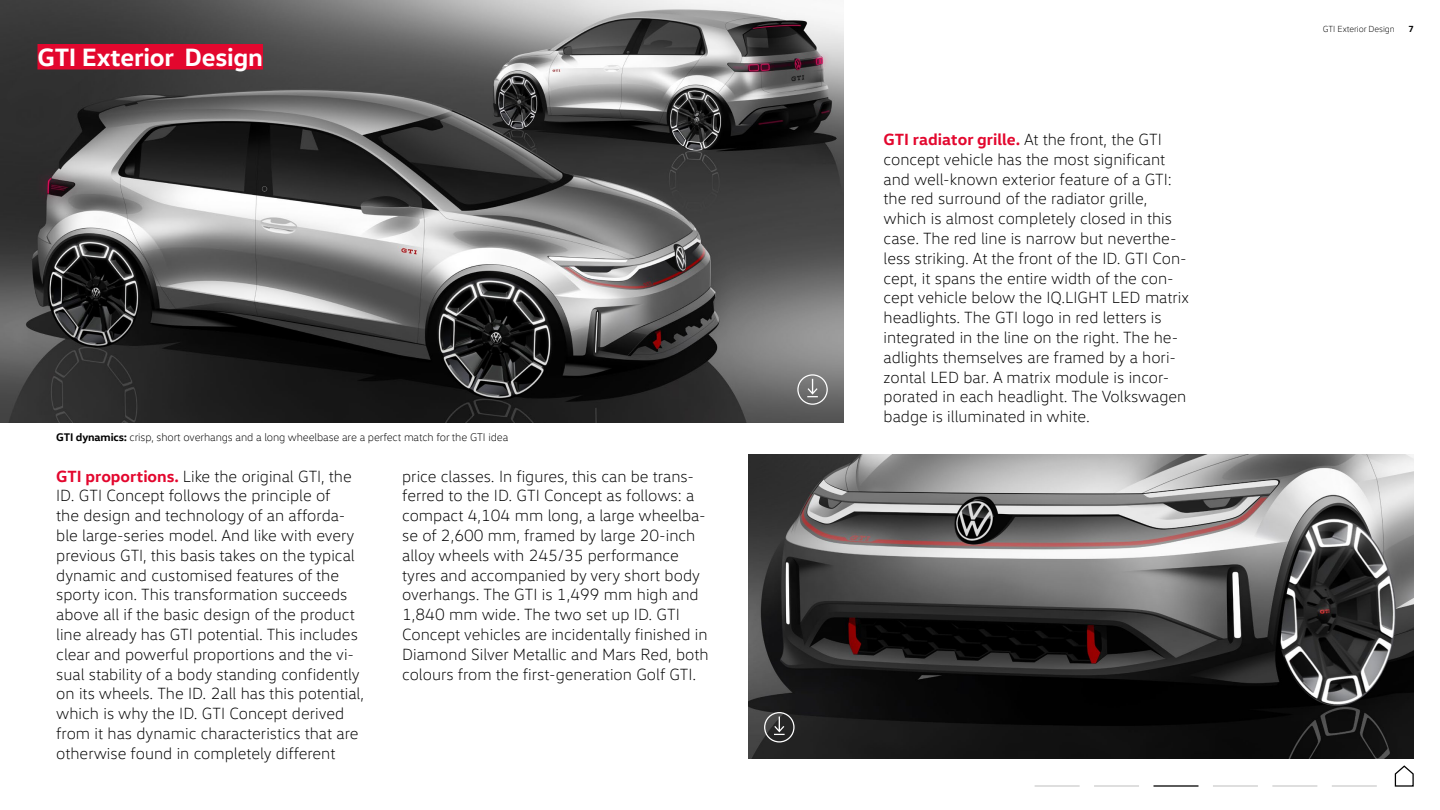
<style>
.page{position:relative;width:1440px;height:810px;background:#fff}
.page>*{position:absolute;margin:0;border:0;box-sizing:border-box;transform-origin:0 0}
.t1{font:700 25.5px "VW Head";letter-spacing:-.01em;color:#fff}
.t2{font:300 16.5px/19.8px "VW Head";color:#000}
.t3{font:300 11.25px "VW Head";letter-spacing:-.01em;color:#000}
.t4{font:300 9px "VW Head";letter-spacing:-.01em;color:#000}
.t5{font:700 9px "VW Head";color:#000}
.s1{font-weight:700}
.s2{font-weight:700;color:#e3072e}
</style>
<div class="page">
<img style="left:748px;top:455px;width:666px;height:304px">
<img style="left:1px;top:0;width:843px;height:422px">
<div style="left:37px;top:44px;width:226px;height:26px;background:#e3072e"></div>
<svg style="left:764px;top:712px;width:31px;height:31px"></svg>
<svg style="left:797px;top:374px;width:31px;height:31px"></svg>
<hr style="left:1094px;top:785px;width:45px;height:2px;background:#ccc">
<hr style="left:1154px;top:785px;width:45px;height:2px;background:#000">
<hr style="left:1035px;top:785px;width:45px;height:2px;background:#ccc">
<hr style="left:1272px;top:785px;width:45px;height:2px;background:#ccc">
<hr style="left:1213px;top:785px;width:45px;height:2px;background:#ccc">
<svg style="left:1394px;top:765px;width:20px;height:22px"></svg>
<hr style="left:1332px;top:785px;width:45px;height:2px;background:#ccc">
<h1 class="t1" style="left:37px;top:40px;width:227px">GTI Exterior Design</h1>
<p class="t3" style="left:56px;top:430px;width:454px"><span class="s1">GTI dynamics:</span> crisp, short overhangs and a long wheelbase are a perfect match for the GTI idea</p>
<p class="t2" style="left:56px;top:466px;width:309px"><span class="s2">GTI proportions.</span> Like the original GTI, the ID. GTI Concept follows the principle of<br>the design and technology of an afforda&shy;ble large-series model. And like with every previous GTI, this basis takes on the typical dynamic and customised features of the sporty icon. This transformation succeeds above all if the basic design of the product line already has GTI potential. This includes clear and powerful proportions and the vi&shy;sual stability of a body standing confidently on its wheels. The ID. 2all has this potential, which is why the ID. GTI Concept derived from it has dynamic characteristics that are otherwise found in completely different</p>
<p class="t2" style="left:402px;top:466px;width:308px">price classes. In figures, this can be trans&shy;ferred to the ID. GTI Concept as follows: a compact 4,104 mm long, a large wheelba&shy;se of 2,600 mm, framed by large 20-inch alloy wheels with 245/35 performance tyres and accompanied by very short body overhangs. The GTI is 1,499 mm high and 1,840 mm wide. The two set up ID. GTI Concept vehicles are incidentally finished in Diamond Silver Metallic and Mars Red, both colours from the first-generation Golf GTI.</p>
<p class="t2" style="left:884px;top:129px;width:307px"><span class="s2">GTI radiator grille.</span> At the front, the GTI concept vehicle has the most significant and well-known exterior feature of a GTI: the red surround of the radiator grille, which is almost completely closed in this case. The red line is narrow but neverthe&shy;less striking. At the front of the ID. GTI Con&shy;cept, it spans the entire width of the con&shy;cept vehicle below the IQ.LIGHT LED matrix headlights. The GTI logo in red letters is integrated in the line on the right. The he&shy;adlights themselves are framed by a hori&shy;zontal LED bar. A matrix module is incor&shy;porated in each headlight. The Volkswagen badge is illuminated in white.</p>
<p class="t4" style="left:1323px;top:24px;width:73px">GTI Exterior Design</p>
<p class="t5" style="left:1408px;top:23px;width:7px">7</p>
</div>
